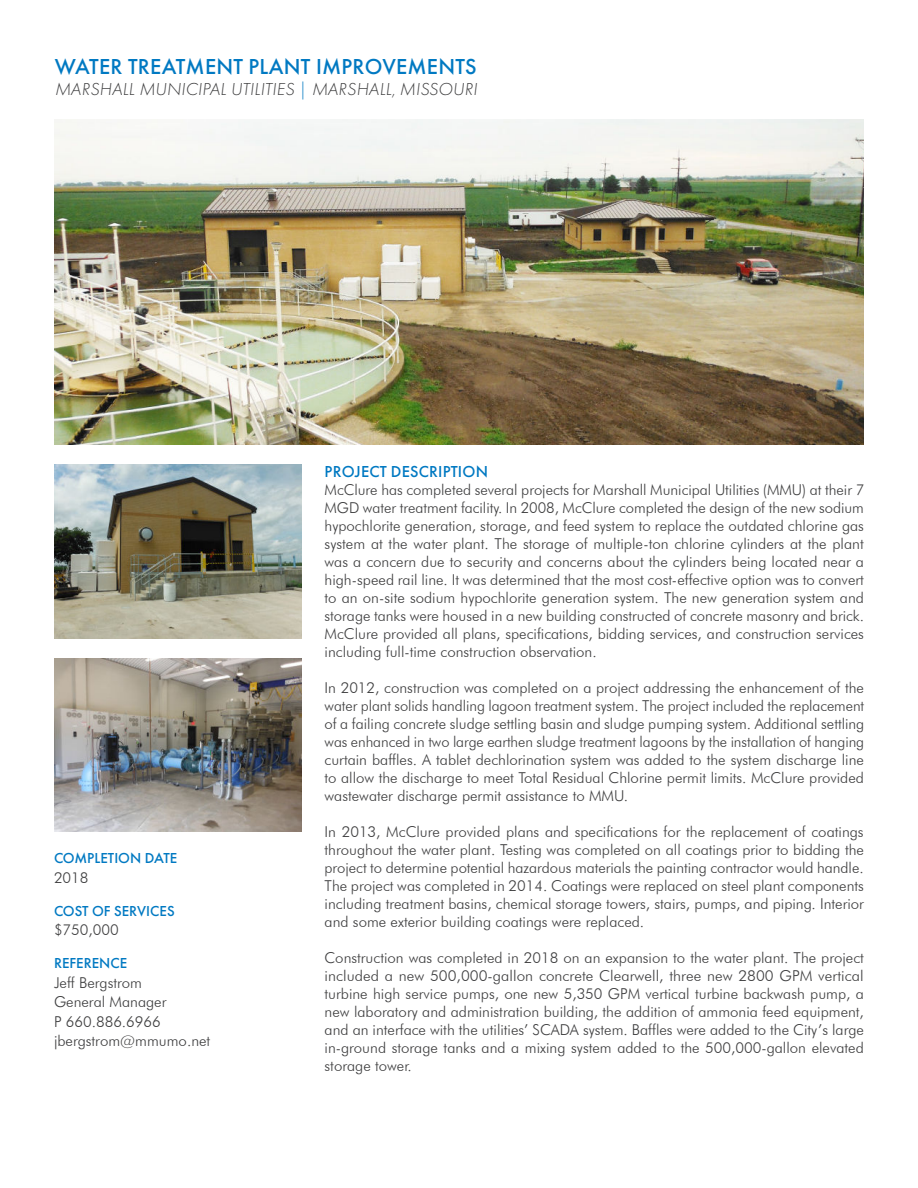
<style>
.page{position:relative;width:918px;height:1188px;background:#fff}
.page>*{position:absolute;margin:0;border:0;box-sizing:border-box;transform-origin:0 0}
.t1{font:500 22.5px "Futura PT";letter-spacing:.01em;color:#0079c2}
.t2{font:italic 300 18px "Futura PT";letter-spacing:.01em;color:#3e3e3f}
.t3{font:500 16.5px "Futura PT";letter-spacing:.01em;color:#0079c2}
.t4{font:300 15px/18px "Futura BT";color:#3e3e3f;text-align:justify}
.t5{font:500 15px "Futura PT";color:#0079c2}
.t6{font:300 15px "Futura BT";color:#3f3f40}
.s1{color:#0079c1}
</style>
<div class="page">
<img style="left:54px;top:119px;width:810px;height:325px">
<img style="left:54px;top:464px;width:248px;height:174px">
<img style="left:54px;top:658px;width:248px;height:174px">
<h1 class="t1" style="left:55px;top:53px;width:423px">WATER TREATMENT PLANT IMPROVEMENTS</h1>
<p class="t2" style="left:55px;top:82px;width:424px">MARSHALL MUNICIPAL UTILITIES <span class="s1">|</span> MARSHALL, MISSOURI</p>
<p class="t5" style="left:54px;top:849px;width:125px">COMPLETION DATE</p>
<p class="t4" style="left:54px;top:870px;width:36px">2018</p>
<p class="t5" style="left:54px;top:902px;width:122px">COST OF SERVICES</p>
<p class="t6" style="left:54px;top:924px;width:66px">$750,000</p>
<p class="t5" style="left:54px;top:954px;width:75px">REFERENCE</p>
<p class="t4" style="left:54px;top:974px;width:158px;line-height:19.5px;text-align:left">Jeff Bergstrom<br>General Manager<br>P 660.886.6966 jbergstrom@mmumo.net</p>
<p class="t3" style="left:325px;top:462px;width:165px">PROJECT DESCRIPTION</p>
<p class="t4" style="left:325px;top:482px;width:541px">McClure has completed several projects for Marshall Municipal Utilities (MMU) at their 7<br>MGD water treatment facility. In 2008, McClure completed the design of the new sodium hypochlorite generation, storage, and feed system to replace the outdated chlorine gas system at the water plant. The storage of multiple-ton chlorine cylinders at the plant was a concern due to security and concerns about the cylinders being located near a high-speed rail line. It was determined that the most cost-effective option was to convert to an on-site sodium hypochlorite generation system. The new generation system and storage tanks were housed in a new building constructed of concrete masonry and brick.<br>McClure provided all plans, specifications, bidding services, and construction services including full-time construction observation.</p>
<p class="t4" style="left:325px;top:680px;width:541px">In 2012, construction was completed on a project addressing the enhancement of the water plant solids handling lagoon treatment system. The project included the replacement of a failing concrete sludge settling basin and sludge pumping system. Additional settling was enhanced in two large earthen sludge treatment lagoons by the installation of hanging curtain baffles. A tablet dechlorination system was added to the system discharge line to allow the discharge to meet Total Residual Chlorine permit limits. McClure provided wastewater discharge permit assistance to MMU.</p>
<p class="t4" style="left:325px;top:824px;width:541px">In 2013, McClure provided plans and specifications for the replacement of coatings throughout the water plant. Testing was completed on all coatings prior to bidding the project to determine potential hazardous materials the painting contractor would handle.<br>The project was completed in 2014. Coatings were replaced on steel plant components including treatment basins, chemical storage towers, stairs, pumps, and piping. Interior and some exterior building coatings were replaced.</p>
<p class="t4" style="left:325px;top:950px;width:541px">Construction was completed in 2018 on an expansion to the water plant. The project included a new 500,000-gallon concrete Clearwell, three new 2800 GPM vertical turbine high service pumps, one new 5,350 GPM vertical turbine backwash pump, a new laboratory and administration building, the addition of ammonia feed equipment, and an interface with the utilities’ SCADA system. Baffles were added to the City’s large in-ground storage tanks and a mixing system added to the 500,000-gallon elevated storage tower.</p>
</div>
